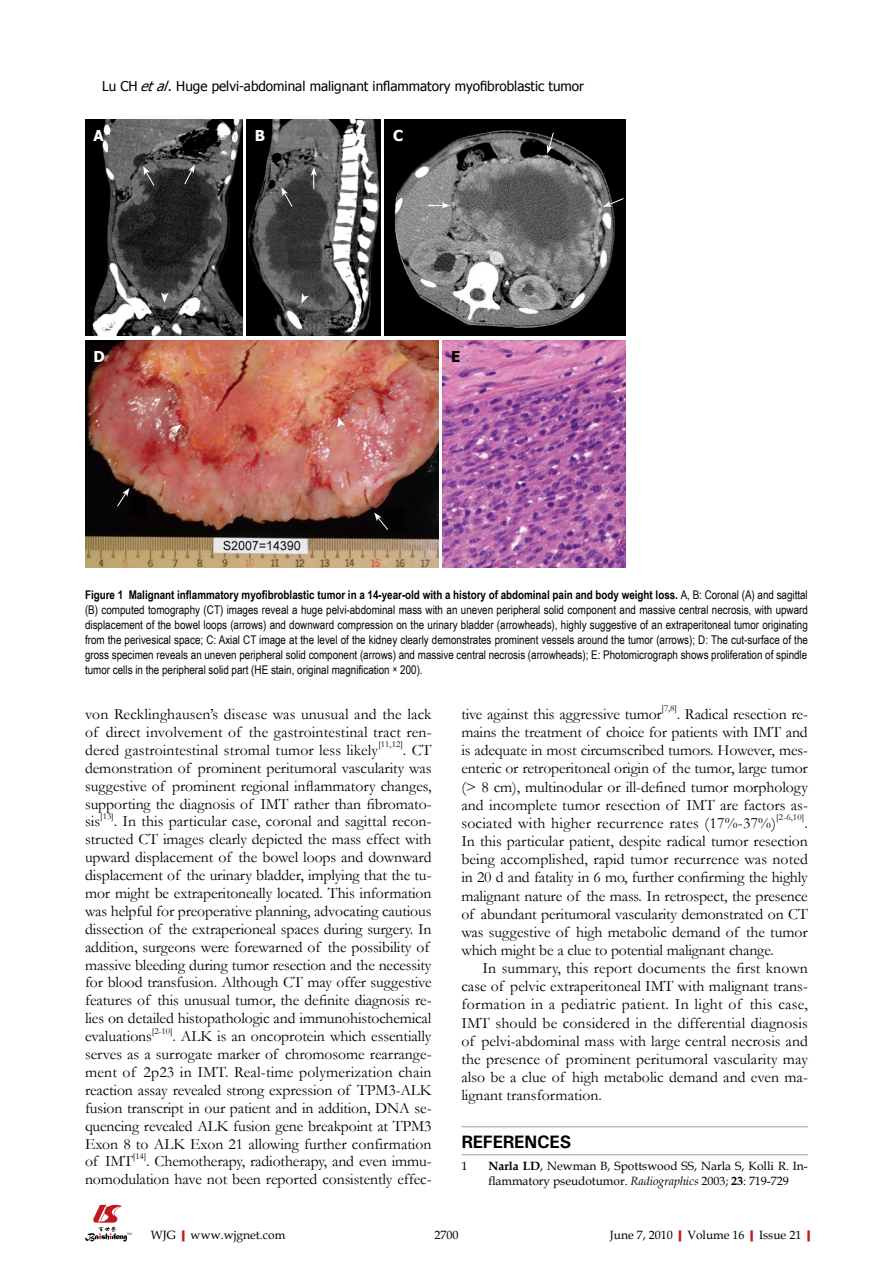
<style>
.page{position:relative;width:893px;height:1263px;background:#fff}
.page>*{position:absolute;margin:0;border:0;box-sizing:border-box;transform-origin:0 0}
.t1{font:700 18px "Univers";letter-spacing:-.01em;color:#000}
.t2{font:15.75px/17.9px "Garamond";letter-spacing:-.01em;color:#000;text-align:justify}
.t3{font:700 15px "Tahoma";color:#fff}
.t4{font:700 15px "Tahoma";color:#000}
.t5{font:13.5px "Tahoma";color:#000}
.t6{font:12px/15px "Arial Narrow";color:#000;text-align:justify}
.t7{font:12px/15px "Book Antiqua";color:#000}
.t8{font:9.15px "Garamond";letter-spacing:.005em;color:#000}
.s1{font-style:italic}
.s2{font-weight:700}
.s3{font-size:10.5px}
.s4{font-weight:700;color:#c01920}
</style>
<div class="page">
<svg style="left:85px;top:1205px;width:48px;height:36px"></svg>
<img style="left:85px;top:340px;width:353px;height:227px">
<img style="left:443px;top:340px;width:182px;height:227px">
<img style="left:85px;top:119px;width:157px;height:217px">
<img style="left:246px;top:119px;width:134px;height:217px">
<img style="left:385px;top:119px;width:240px;height:217px">
<svg style="left:143px;top:166px;width:11px;height:20px"></svg>
<svg style="left:184px;top:165px;width:11px;height:20px"></svg>
<svg style="left:161px;top:292px;width:7px;height:11px"></svg>
<svg style="left:281px;top:187px;width:12px;height:20px"></svg>
<svg style="left:311px;top:167px;width:6px;height:22px"></svg>
<svg style="left:301px;top:293px;width:8px;height:11px"></svg>
<svg style="left:428px;top:202px;width:22px;height:6px"></svg>
<svg style="left:547px;top:132px;width:7px;height:22px"></svg>
<svg style="left:603px;top:198px;width:21px;height:9px"></svg>
<svg style="left:117px;top:488px;width:13px;height:19px"></svg>
<svg style="left:374px;top:512px;width:14px;height:18px"></svg>
<svg style="left:171px;top:424px;width:11px;height:9px"></svg>
<svg style="left:338px;top:417px;width:7px;height:11px"></svg>
<hr style="left:461px;top:1126px;width:347px;height:1px;background:#9f9fa0">
<hr style="left:461px;top:1154px;width:347px;height:1px;background:#9f9fa0">
<p class="t5" style="left:102px;top:77px;width:484px">Lu CH <span class="s1">etal</span>. Huge pelvi-abdominal malignant inflammatory myofibroblastic tumor</p>
<p class="t3" style="left:94px;top:125px;width:12px">A</p>
<p class="t3" style="left:255px;top:125px;width:12px">B</p>
<p class="t3" style="left:393px;top:125px;width:12px">C</p>
<p class="t3" style="left:94px;top:346px;width:13px">D</p>
<p class="t4" style="left:451px;top:346px;width:11px">E</p>
<p class="t6" style="left:85px;top:587px;width:724px"><span class="s2">Figure 1 Malignant inflammatory myofibroblastic tumor in a 14-year-old with a history of abdominal pain and body weight loss.</span> A, B: Coronal (A) and sagittal (B) computed tomography (CT) images reveal a huge pelvi-abdominal mass with an uneven peripheral solid component and massive central necrosis, with upward displacement of the bowel loops (arrows) and downward compression on the urinary bladder (arrowheads), highly suggestive of an extraperitoneal tumor originating from the perivesical space; C: Axial CT image at the level of the kidney clearly demonstrates prominent vessels around the tumor (arrows); D: The cut-surface of the gross specimen reveals an uneven peripheral solid component (arrows) and massive central necrosis (arrowheads); E: Photomicrograph shows proliferation of spindle tumor cells in the peripheral solid part (HE stain, original magnification <span class="s3">×</span> 200).</p>
<p class="t2" style="left:85px;top:705px;width:348px">von Recklinghausen’s disease was unusual and the lack of direct involvement of the gastrointestinal tract ren&shy;dered gastrointestinal stromal tumor less likely</p>
<p class="t8" style="left:378px;top:738px;width:26px">[11,12]</p>
<p class="t2" style="left:85px;top:740px;width:348px;text-indent:318px">. CT demonstration of prominent peritumoral vascularity was suggestive of prominent regional inflammatory changes, supporting the diagnosis of IMT rather than fibromato&shy;sis</p>
<p class="t8" style="left:100px;top:810px;width:15px">[13]</p>
<p class="t2" style="left:85px;top:812px;width:348px;text-align:left;text-indent:29px">. In this particular case, coronal and sagittal recon&shy;structed CT images clearly depicted the mass effect with upward displacement of the bowel loops and downward displacement of the urinary bladder, implying that the tu&shy;mor might be extraperitoneally located. This information was helpful for preoperative planning, advocating cautious dissection of the extraperioneal spaces during surgery. In addition, surgeons were forewarned of the possibility of massive bleeding during tumor resection and the necessity for blood transfusion. Although CT may offer suggestive features of this unusual tumor, the definite diagnosis re&shy;lies on detailed histopathologic and immunohistochemical evaluations</p>
<p class="t8" style="left:152px;top:1024px;width:22px">[2-10]</p>
<p class="t2" style="left:85px;top:1027px;width:348px;text-indent:87px">. ALK is an oncoprotein which essentially serves as a surrogate marker of chromosome rearrange&shy;ment of 2p23 in IMT. Real-time polymerization chain reaction assay revealed strong expression of TPM3-ALK fusion transcript in our patient and in addition, DNA se&shy;quencing revealed ALK fusion gene breakpoint at TPM3<br>Exon 8 to ALK Exon 21 allowing further confirmation of IMT</p>
<p class="t8" style="left:133px;top:1150px;width:15px">[14]</p>
<p class="t2" style="left:85px;top:1152px;width:348px;text-align:right">. Chemotherapy, radiotherapy, and even immu&shy;nomodulation have not been reported consistently effec-</p>
<p class="t2" style="left:461px;top:705px;width:202px">tive against this aggressive tumor</p>
<p class="t8" style="left:662px;top:702px;width:17px">[7,8]</p>
<p class="t2" style="left:461px;top:704px;width:348px;text-indent:215px">. Radical resection re&shy;mains the treatment of choice for patients with IMT and is adequate in most circumscribed tumors. However, mes&shy;enteric or retroperitoneal origin of the tumor, large tumor (&gt; 8 cm), multinodular or ill-defined tumor morphology and incomplete tumor resection of IMT are factors as&shy;sociated with higher recurrence rates (17%-37%)</p>
<p class="t8" style="left:776px;top:811px;width:30px">[2-6,10]</p>
<p class="t2" style="left:461px;top:813px;width:348px;text-indent:343px">.<br>In this particular patient, despite radical tumor resection being accomplished, rapid tumor recurrence was noted in 20 d and fatality in 6 mo, further confirming the highly malignant nature of the mass. In retrospect, the presence of abundant peritumoral vascularity demonstrated on CT was suggestive of high metabolic demand of the tumor which might be a clue to potential malignant change.</p>
<p class="t2" style="left:461px;top:959px;width:348px;text-indent:21px">In summary, this report documents the first known case of pelvic extraperitoneal IMT with malignant trans&shy;formation in a pediatric patient. In light of this case, IMT should be considered in the differential diagnosis of pelvi-abdominal mass with large central necrosis and the presence of prominent peritumoral vascularity may also be a clue of high metabolic demand and even ma&shy;lignant transformation.</p>
<p class="t1" style="left:461px;top:1130px;width:111px">REFERENCES</p>
<p class="t7" style="left:461px;top:1158px;width:7px">1</p>
<p class="t7" style="left:488px;top:1158px;width:321px"><span class="s2">Narla LD</span>, Newman B, Spottswood SS, Narla S, Kolli R. In&shy;flammatory pseudotumor. <span class="s1">Radiographics</span> 2003; <span class="s2">23</span>: 719-729</p>
<p class="t7" style="left:151px;top:1227px;width:136px">WJG<span class="s4">|</span>www.wjgnet.com</p>
<p class="t7" style="left:434px;top:1227px;width:25px">2700</p>
<p class="t7" style="left:610px;top:1227px;width:208px">June 7, 2010<span class="s4">|</span>Volume 16<span class="s4">|</span>Issue 21<span class="s4">|</span></p>
</div>
